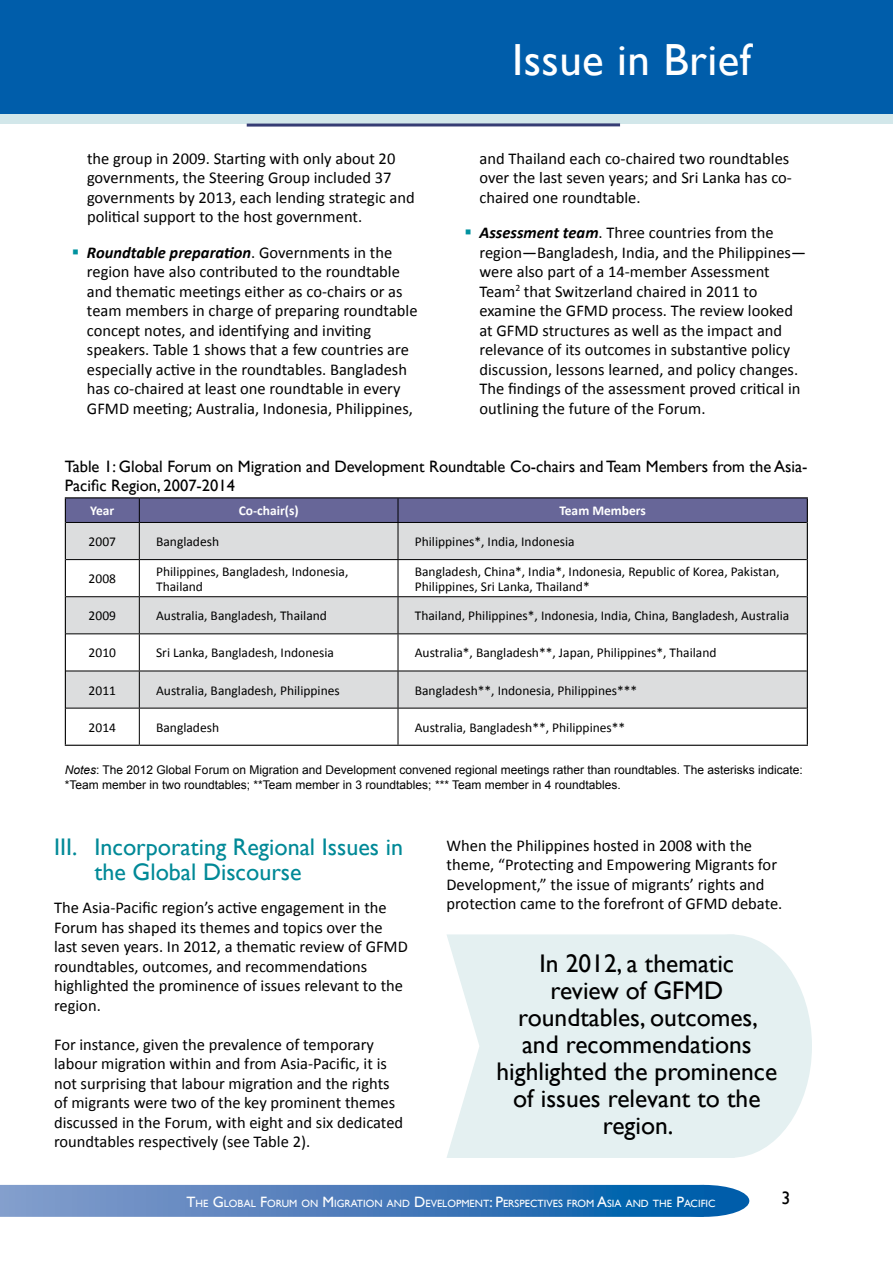
<style>
.page{position:relative;width:893px;height:1263px;background:#fff}
.page>*{position:absolute;margin:0;border:0;box-sizing:border-box;transform-origin:0 0}
.t1{font:45px "Gill Sans";letter-spacing:.01em;color:#fff}
.t2{font:25.5px/27px "Gill Sans";color:#000;text-align:center}
.t3{font:24px/25.5px "Gill Sans";color:#008997}
.t4{font:18px "Gill Sans";color:#000}
.t5{font:16.5px/19.5px "Calibri";color:#000}
.t6{font:16.5px/19.8px "Gill Sans";color:#000}
.t7{font:13.5px/15px "Calibri";color:#000}
.t8{font:700 13.5px "Calibri";color:#fff}
.t9{font:12px/15px "Arial";color:#000}
.t10{font:10.5px "Gill Sans";color:#fff}
.s1{font-weight:700;font-style:italic}
.s2{font-style:italic}
.s3{font-size:15px}
</style>
<div class="page">
<div style="left:0;top:114px;width:893px;height:9px;background:#d2e7ea"></div>
<div style="left:0;top:0;width:893px;height:114px;background:#005daa"></div>
<div style="left:659px;top:1185px;width:90px;height:32px;background:#005daa;border-radius:50%"></div>
<svg style="left:0;top:1185px;width:698px;height:32px;background:#487dba"></svg>
<svg style="left:247px;top:123px;width:373px;height:4px"></svg>
<svg style="left:447px;top:934px;width:277px;height:224px;background:#e5f1f2"></svg>
<div style="left:652px;top:934px;width:160px;height:224px;background:#e4f0f1;border-radius:50%"></div>
<svg style="left:66px;top:523px;width:741px;height:185px;fill:#dcddde"></svg>
<hr style="left:66px;top:522px;width:73px;height:1px;background:#000">
<hr style="left:139px;top:522px;width:259px;height:1px;background:#000">
<hr style="left:139px;top:523px;width:1px;height:36px;background:#000">
<hr style="left:398px;top:522px;width:409px;height:1px;background:#000">
<hr style="left:398px;top:523px;width:1px;height:36px;background:#000">
<hr style="left:66px;top:559px;width:73px;height:1px;background:#000">
<hr style="left:139px;top:559px;width:259px;height:1px;background:#000">
<hr style="left:139px;top:560px;width:1px;height:36px;background:#000">
<hr style="left:398px;top:559px;width:409px;height:1px;background:#000">
<hr style="left:398px;top:560px;width:1px;height:36px;background:#000">
<hr style="left:66px;top:596px;width:73px;height:1px;background:#000">
<hr style="left:139px;top:596px;width:259px;height:1px;background:#000">
<hr style="left:139px;top:597px;width:1px;height:36px;background:#000">
<hr style="left:398px;top:596px;width:409px;height:1px;background:#000">
<hr style="left:398px;top:597px;width:1px;height:36px;background:#000">
<hr style="left:66px;top:633px;width:73px;height:1px;background:#000">
<hr style="left:139px;top:633px;width:259px;height:1px;background:#000">
<hr style="left:139px;top:634px;width:1px;height:37px;background:#000">
<hr style="left:398px;top:633px;width:409px;height:1px;background:#000">
<hr style="left:398px;top:634px;width:1px;height:37px;background:#000">
<hr style="left:66px;top:671px;width:73px;height:1px;background:#000">
<hr style="left:139px;top:671px;width:259px;height:1px;background:#000">
<hr style="left:139px;top:671px;width:1px;height:37px;background:#000">
<hr style="left:398px;top:671px;width:409px;height:1px;background:#000">
<hr style="left:398px;top:671px;width:1px;height:37px;background:#000">
<hr style="left:66px;top:708px;width:73px;height:1px;background:#000">
<hr style="left:139px;top:708px;width:259px;height:1px;background:#000">
<hr style="left:139px;top:708px;width:1px;height:37px;background:#000">
<hr style="left:398px;top:708px;width:409px;height:1px;background:#000">
<hr style="left:398px;top:708px;width:1px;height:37px;background:#000">
<hr style="left:65px;top:497px;width:74px;height:1px;background:#000">
<hr style="left:139px;top:497px;width:259px;height:1px;background:#000">
<hr style="left:398px;top:497px;width:410px;height:1px;background:#000">
<div style="left:65px;top:498px;width:743px;height:24px;background:#676698"></div>
<hr style="left:65px;top:522px;width:1px;height:38px;background:#000">
<hr style="left:807px;top:522px;width:1px;height:38px;background:#000">
<hr style="left:65px;top:560px;width:1px;height:37px;background:#000">
<hr style="left:807px;top:560px;width:1px;height:37px;background:#000">
<hr style="left:65px;top:597px;width:1px;height:37px;background:#000">
<hr style="left:807px;top:597px;width:1px;height:37px;background:#000">
<hr style="left:65px;top:634px;width:1px;height:37px;background:#000">
<hr style="left:807px;top:634px;width:1px;height:37px;background:#000">
<hr style="left:65px;top:671px;width:1px;height:37px;background:#000">
<hr style="left:807px;top:671px;width:1px;height:37px;background:#000">
<hr style="left:65px;top:708px;width:1px;height:37px;background:#000">
<hr style="left:807px;top:708px;width:1px;height:37px;background:#000">
<hr style="left:65px;top:745px;width:74px;height:1px;background:#000">
<hr style="left:139px;top:745px;width:259px;height:1px;background:#000">
<hr style="left:398px;top:745px;width:410px;height:1px;background:#000">
<p class="t5" style="left:87px;top:148px;width:329px">the group in 2009. Starting with only about 20 governments, the Steering Group included 37 governments by 2013, each lending strategic and political support to the host government.</p>
<p class="t5" style="left:87px;top:242px;width:332px"><span class="s1">Roundtable preparation</span>. Governments in the region have also contributed to the roundtable and thematic meetings either as co-chairs or as team members in charge of preparing roundtable concept notes, and identifying and inviting speakers. Table 1 shows that a few countries are especially active in the roundtables. Bangladesh has co-chaired at least one roundtable in every GFMD meeting; Australia, Indonesia, Philippines,</p>
<h1 class="t1" style="left:512px;top:34px;width:240px">Issue in Brief</h1>
<p class="t5" style="left:479px;top:148px;width:314px">and Thailand each co-chaired two roundtables over the last seven years; and Sri Lanka has co&shy;chaired one roundtable.</p>
<p class="t5" style="left:479px;top:222px;width:328px"><span class="s1">Assessment team</span>. Three countries from the region—Bangladesh, India, and the Philippines— were also part of a 14-member Assessment Team<sup>2</sup> that Switzerland chaired in 2011 to examine the GFMD process. The review looked at GFMD structures as well as the impact and relevance of its outcomes in substantive policy discussion, lessons learned, and policy changes.<br>The findings of the assessment proved critical in outlining the future of the Forum.</p>
<p class="t6" style="left:65px;top:456px;width:744px">Table 1: Global Forum on Migration and Development Roundtable Co-chairs and Team Members from the Asia-<br>Pacific Region, 2007-2014</p>
<p class="t8" style="left:90px;top:502px;width:26px">Year</p>
<p class="t8" style="left:239px;top:502px;width:62px">Co-chair(s)</p>
<p class="t8" style="left:559px;top:502px;width:88px">Team Members</p>
<p class="t7" style="left:89px;top:533px;width:29px">2007</p>
<p class="t7" style="left:156px;top:533px;width:64px">Bangladesh</p>
<p class="t7" style="left:415px;top:533px;width:161px">Philippines*, India, Indonesia</p>
<p class="t7" style="left:89px;top:571px;width:29px">2008</p>
<p class="t7" style="left:156px;top:563px;width:194px">Philippines, Bangladesh, Indonesia,<br>Thailand</p>
<p class="t7" style="left:415px;top:563px;width:366px">Bangladesh, China*, India*, Indonesia, Republic of Korea, Pakistan,<br>Philippines, Sri Lanka, Thailand*</p>
<p class="t7" style="left:89px;top:608px;width:29px">2009</p>
<p class="t7" style="left:156px;top:608px;width:172px">Australia, Bangladesh, Thailand</p>
<p class="t7" style="left:415px;top:608px;width:376px">Thailand, Philippines*, Indonesia, India, China, Bangladesh, Australia</p>
<p class="t7" style="left:89px;top:645px;width:29px">2010</p>
<p class="t7" style="left:156px;top:645px;width:179px">Sri Lanka, Bangladesh, Indonesia</p>
<p class="t7" style="left:415px;top:645px;width:303px">Australia*, Bangladesh**, Japan, Philippines*, Thailand</p>
<p class="t7" style="left:89px;top:682px;width:29px">2011</p>
<p class="t7" style="left:156px;top:682px;width:185px">Australia, Bangladesh, Philippines</p>
<p class="t7" style="left:415px;top:682px;width:224px">Bangladesh**, Indonesia, Philippines***</p>
<p class="t7" style="left:89px;top:719px;width:29px">2014</p>
<p class="t7" style="left:156px;top:719px;width:64px">Bangladesh</p>
<p class="t7" style="left:415px;top:719px;width:212px">Australia, Bangladesh**, Philippines**</p>
<p class="t9" style="left:65px;top:763px;width:739px"><span class="s2">Notes</span>: The 2012 Global Forum on Migration and Development convened regional meetings rather than roundtables. The asterisks indicate: *Team member in two roundtables; **Team member in 3 roundtables; *** Team member in 4 roundtables.</p>
<h3 class="t3" style="left:94px;top:834px;width:310px;text-indent:-40px">III. Incorporating Regional Issues in the Global Discourse</h3>
<p class="t5" style="left:54px;top:897px;width:355px">The Asia-Pacific region’s active engagement in the Forum has shaped its themes and topics over the last seven years. In 2012, a thematic review of GFMD roundtables, outcomes, and recommendations highlighted the prominence of issues relevant to the region.</p>
<p class="t5" style="left:54px;top:1034px;width:351px">For instance, given the prevalence of temporary labour migration within and from Asia-Pacific, it is not surprising that labour migration and the rights of migrants were two of the key prominent themes discussed in the Forum, with eight and six dedicated roundtables respectively (see Table 2).</p>
<p class="t5" style="left:446px;top:834px;width:337px">When the Philippines hosted in 2008 with the theme, “Protecting and Empowering Migrants for Development,” the issue of migrants’ rights and protection came to the forefront of GFMD debate.</p>
<h2 class="t2" style="left:496px;top:951px;width:282px">In 2012, a thematic<br>review of GFMD roundtables, outcomes, and recommendations highlighted the prominence of issues relevant to the region.</h2>
<p class="t10" style="left:187px;top:1197px;width:531px"><span class="s3">T</span>HE <span class="s3">G</span>LOBAL <span class="s3">F</span>ORUM ON <span class="s3">M</span> IGRATION AND <span class="s3">D</span> EVELOPMENT<span class="s3">: P</span>ERSPECTIVES FROM <span class="s3">A</span>SIA AND THE <span class="s3">P</span>ACIFIC</p>
<p class="t4" style="left:782px;top:1187px;width:10px">3</p>
</div>
